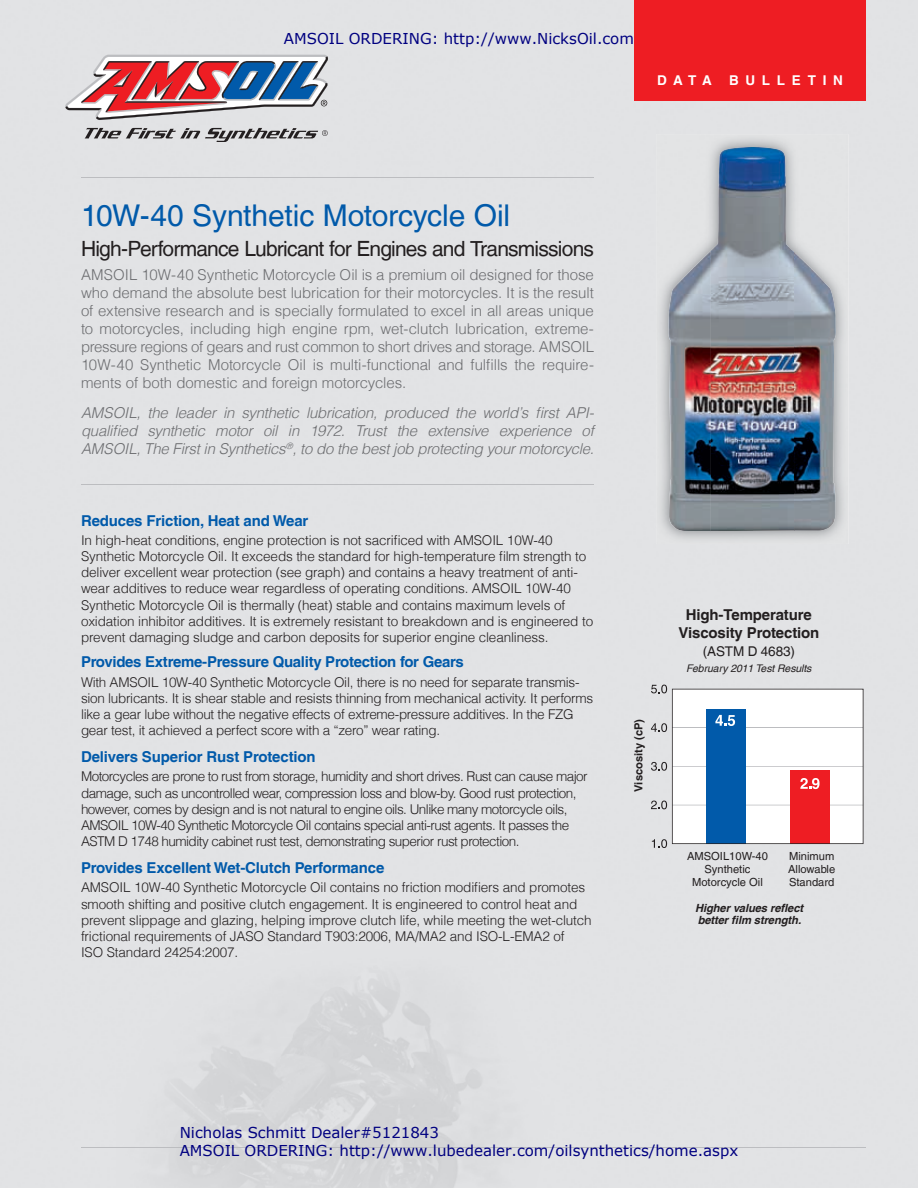
<style>
.page{position:relative;width:918px;height:1188px;background:#e2e3e5}
.page>*{position:absolute;margin:0;border:0;box-sizing:border-box;transform-origin:0 0}
.t1{font:30px "Helvetica LT";letter-spacing:-.005em;color:#015aaa}
.t2{font:21px "Helvetica LT";letter-spacing:-.04em;color:#231f20}
.t3{font:300 15px/18px "Helvetica LT";letter-spacing:-.005em;color:#6c6d70;text-align:justify}
.t4{font:italic 300 15px/18px "Helvetica LT";letter-spacing:-.015em;color:#6c6d70;text-align:justify}
.t5{font:700 15px "Helvetica LT";letter-spacing:-.01em;color:#015aaa}
.t6{font:15px/18px "Verdana";color:#000080}
.t7{font:700 15px/18px "Helvetica LT";letter-spacing:-.01em;color:#231f20;text-align:center}
.t8{font:300 13.5px/16.2px "Helvetica LT";letter-spacing:-.01em;color:#231f20}
.t9{font:300 13.5px/16.2px "Helvetica LT";letter-spacing:-.04em;color:#231f20}
.t10{font:700 13.5px "Helvetica LT";letter-spacing:.5em;color:#fff}
.t11{font:13.5px "Helvetica LT";letter-spacing:-.01em;color:#231f20}
.t12{font:italic 700 11.25px/12px "Helvetica LT";letter-spacing:-.01em;color:#231f20}
.t13{font:11.1px/13.4px "Helvetica LT";color:#231f20;text-align:center}
.t14{font:700 11.1px "Helvetica LT";color:#231f20}
.t15{font:italic 10.5px "Helvetica LT";letter-spacing:-.01em;color:#231f20}
</style>
<div class="page">
<svg style="left:65px;top:55px;width:263px;height:65px"></svg>
<svg style="left:85px;top:128px;width:243px;height:14px;background:#a6a5a7"></svg>
<hr style="left:81px;top:484px;width:513px;height:1px;background:#bcbdc0">
<hr style="left:81px;top:1148px;width:785px;height:1px;background:#bcbdc0">
<hr style="left:81px;top:177px;width:513px;height:1px;background:#bcbdc0">
<div style="left:634px;top:0;width:232px;height:100px;background:#ee1d23"></div>
<svg style="left:651px;top:685px;width:212px;height:163px"></svg>
<img style="left:656px;top:134px;width:192px;height:410px">
<img style="left:710px;top:147px;width:84px;height:384px">
<img style="left:669px;top:251px;width:42px;height:280px">
<img style="left:794px;top:252px;width:42px;height:279px">
<p class="t6" style="left:284px;top:29px;width:352px">AMSOIL ORDERING: http://www.NicksOil.com</p>
<p class="t10" style="left:657px;top:72px;width:56px">DATA</p>
<p class="t10" style="left:729px;top:72px;width:115px">BULLETIN</p>
<h1 class="t1" style="left:81px;top:198px;width:431px">10W-40 Synthetic Motorcycle Oil</h1>
<h2 class="t2" style="left:81px;top:236px;width:515px">High-Performance Lubricant for Engines and Transmissions</h2>
<p class="t3" style="left:81px;top:265px;width:515px">AMSOIL 10W-40 Synthetic Motorcycle Oil is a premium oil designed for those who demand the absolute best lubrication for their motorcycles. It is the result of extensive research and is specially formulated to excel in all areas unique to motorcycles, including high engine rpm, wet-clutch lubrication, extreme&shy;pressure regions of gears and rust common to short drives and storage. AMSOIL 10W-40 Synthetic Motorcycle Oil is multi-functional and fulfills the require&shy;ments of both domestic and foreign motorcycles.</p>
<p class="t4" style="left:81px;top:403px;width:515px">AMSOIL, the leader in synthetic lubrication, produced the world’s first API&shy;qualified synthetic motor oil in 1972. Trust the extensive experience of AMSOIL, The First in Synthetics<sup>®</sup>, to do the best job protecting your motorcycle.</p>
<p class="t5" style="left:81px;top:511px;width:229px">Reduces Friction, Heat and Wear</p>
<p class="t8" style="left:81px;top:532px;width:514px">In high-heat conditions, engine protection is not sacrificed with AMSOIL 10W-40<br>Synthetic Motorcycle Oil. It exceeds the standard for high-temperature film strength to deliver excellent wear protection (see graph) and contains a heavy treatment of anti&shy;wear additives to reduce wear regardless of operating conditions. AMSOIL 10W-40<br>Synthetic Motorcycle Oil is thermally (heat) stable and contains maximum levels of oxidation inhibitor additives. It is extremely resistant to breakdown and is engineered to prevent damaging sludge and carbon deposits for superior engine cleanliness.</p>
<p class="t5" style="left:81px;top:653px;width:384px">Provides Extreme-Pressure Quality Protection for Gears</p>
<p class="t8" style="left:81px;top:674px;width:514px">With AMSOIL 10W-40 Synthetic Motorcycle Oil, there is no need for separate transmis&shy;sion lubricants. It is shear stable and resists thinning from mechanical activity. It performs like a gear lube without the negative effects of extreme-pressure additives. In the FZG gear test, it achieved a perfect score with a “zero” wear rating.</p>
<p class="t5" style="left:81px;top:748px;width:236px">Delivers Superior Rust Protection</p>
<p class="t9" style="left:81px;top:768px;width:508px">Motorcycles are prone to rust from storage, humidity and short drives. Rust can cause major damage, such as uncontrolled wear, compression loss and blow-by. Good rust protection, however, comes by design and is not natural to engine oils. Unlike many motorcycle oils, AMSOIL 10W-40 Synthetic Motorcycle Oil contains special anti-rust agents. It passes the ASTM D 1748 humidity cabinet rust test, demonstrating superior rust protection.</p>
<p class="t5" style="left:81px;top:859px;width:305px">Provides Excellent Wet-Clutch Performance</p>
<p class="t8" style="left:81px;top:879px;width:512px">AMSOIL 10W-40 Synthetic Motorcycle Oil contains no friction modifiers and promotes smooth shifting and positive clutch engagement. It is engineered to control heat and prevent slippage and glazing, helping improve clutch life, while meeting the wet-clutch frictional requirements of JASO Standard T903:2006, MA/MA2 and ISO-L-EMA2 of<br>ISO Standard 24254:2007.</p>
<p class="t14" style="left:632px;top:792px;width:75px;rotate:-90deg">Viscosity (cP)</p>
<p class="t7" style="left:678px;top:605px;width:143px">High-Temperature<br>Viscosity Protection</p>
<p class="t11" style="left:703px;top:643px;width:94px">(ASTM D 4683)</p>
<p class="t15" style="left:686px;top:663px;width:127px">February 2011 Test Results</p>
<p class="t13" style="left:687px;top:849px;width:82px">AMSOIL10W-40<br>Synthetic<br>Motorcycle Oil</p>
<p class="t13" style="left:788px;top:849px;width:49px;text-align:justify">Minimum Allowable Standard</p>
<p class="t12" style="left:695px;top:902px;width:110px">Higher values reflect better film strength.</p>
<p class="t6" style="left:180px;top:1124px;width:560px">Nicholas Schmitt Dealer#5121843<br>AMSOIL ORDERING: http://www.lubedealer.com/oilsynthetics/home.aspx</p>
</div>
